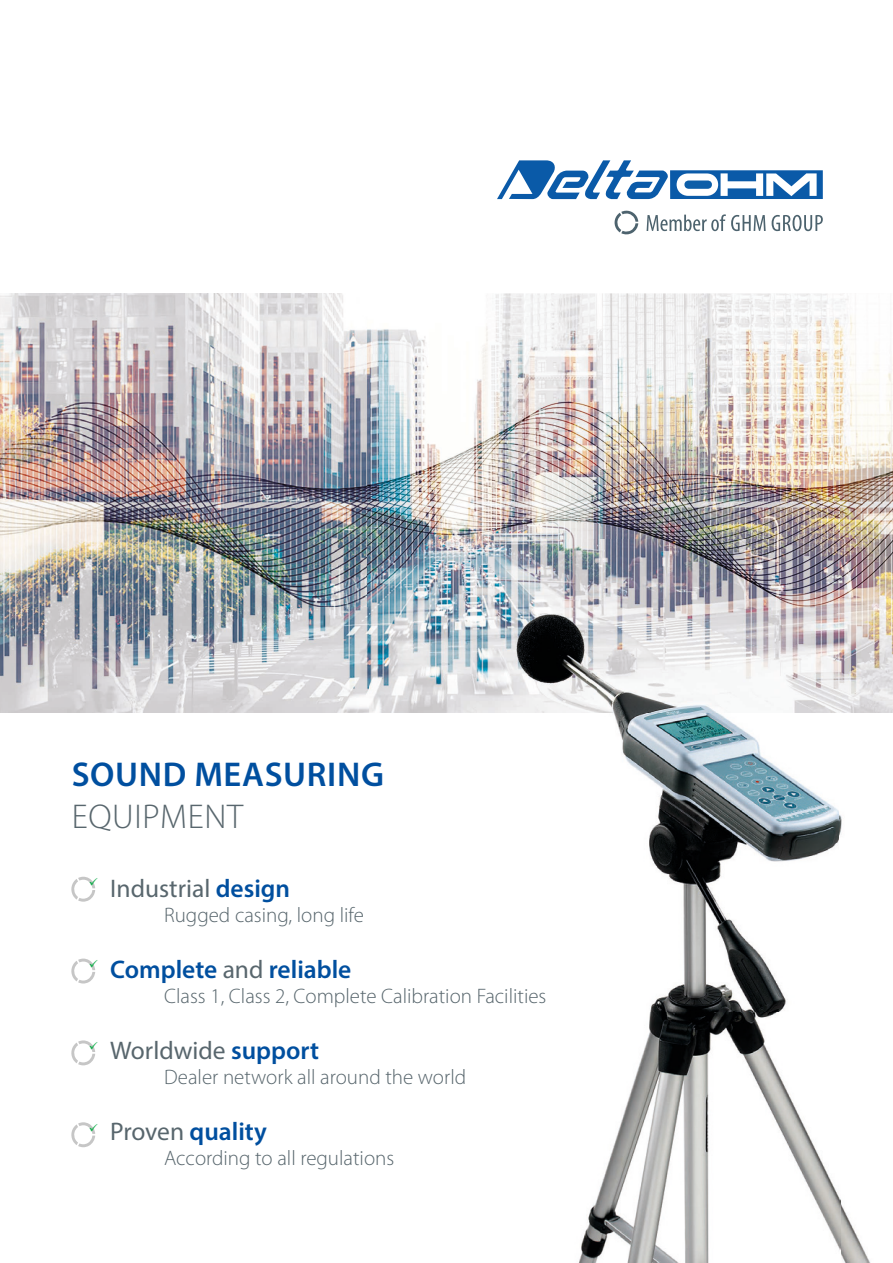
<style>
.page{position:relative;width:893px;height:1263px;background:#fff}
.page>*{position:absolute;margin:0;border:0;box-sizing:border-box;transform-origin:0 0}
.t1{font:600 34.5px "Myriad Pro";letter-spacing:.02em;color:#004f9f}
.t2{font:300 34.5px "Myriad Pro";letter-spacing:.02em;color:#58666d}
.t3{font:25.5px "Myriad Pro";color:#58666d}
.t4{font:600 25.5px "Myriad Pro";color:#004f9f}
.t5{font:300 21px "Myriad Pro";color:#58666d}
.s1{font-weight:600;color:#004f9f}
.s2{font-weight:400;color:#58666d}
</style>
<div class="page">
<svg style="left:497px;top:160px;width:326px;height:39px"></svg>
<svg style="left:647px;top:214px;width:119px;height:17px"></svg>
<svg style="left:772px;top:215px;width:51px;height:16px"></svg>
<svg style="left:614px;top:210px;width:24px;height:24px"></svg>
<img style="left:0;top:293px;width:367px;height:419px">
<img style="left:367px;top:293px;width:473px;height:262px">
<img style="left:840px;top:294px;width:53px;height:246px">
<img style="left:367px;top:555px;width:48px;height:157px">
<img style="left:415px;top:540px;width:478px;height:723px">
<svg style="left:71px;top:1122px;width:24px;height:25px"></svg>
<svg style="left:71px;top:1040px;width:24px;height:25px"></svg>
<svg style="left:71px;top:958px;width:24px;height:25px"></svg>
<svg style="left:71px;top:877px;width:24px;height:25px"></svg>
<h1 class="t1" style="left:72px;top:753px;width:314px">SOUND MEASURING</h1>
<h1 class="t2" style="left:72px;top:797px;width:173px">EQUIPMENT</h1>
<p class="t3" style="left:110px;top:873px;width:181px">Industrial <span class="s1">design</span></p>
<p class="t5" style="left:164px;top:903px;width:201px">Rugged casing, long life</p>
<p class="t4" style="left:110px;top:953px;width:243px">Complete <span class="s2">and</span> reliable</p>
<p class="t5" style="left:164px;top:984px;width:384px">Class 1, Class 2, Complete Calibration Facilities</p>
<p class="t3" style="left:110px;top:1035px;width:210px">Worldwide <span class="s1">support</span></p>
<p class="t5" style="left:164px;top:1065px;width:304px">Dealer network all around the world</p>
<p class="t4" style="left:110px;top:1115px;width:158px"><span class="s2">Proven</span> quality</p>
<p class="t5" style="left:164px;top:1146px;width:232px">According to all regulations</p>
</div>
